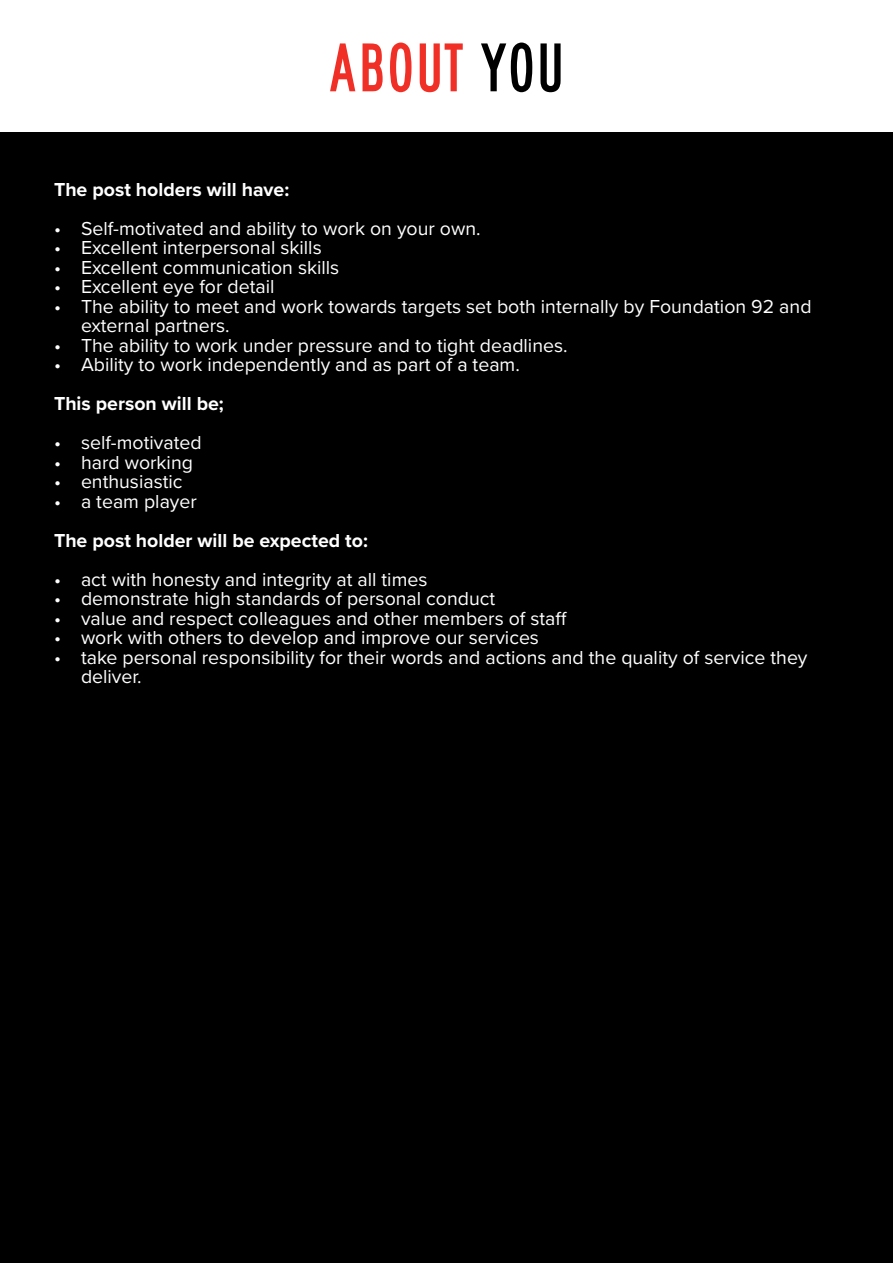
<style>
.page{position:relative;width:893px;height:1263px;background:#fff}
.page>*{position:absolute;margin:0;border:0;box-sizing:border-box;transform-origin:0 0}
.t1{font:71.7px "Saa Series BDOT";color:#f03026}
.t2{font:19.5px/19.5px "Proxima Nova";color:#fff}
.t3{font:700 19.5px "Proxima Nova";color:#fff}
.s1{color:#000}
</style>
<div class="page">
<div style="left:0;top:132px;width:893px;height:1131px;background:#000"></div>
<p class="t1" style="left:328px;top:29px;width:238px">ABOUT <span class="s1">YOU</span></p>
<p class="t3" style="left:54px;top:175px;width:237px">The post holders will have:</p>
<p class="t2" style="left:54px;top:218px;width:428px">• Self-motivated and ability to work on your own.</p>
<p class="t2" style="left:54px;top:237px;width:269px">• Excellent interpersonal skills</p>
<p class="t2" style="left:54px;top:257px;width:287px">• Excellent communication skills</p>
<p class="t2" style="left:54px;top:276px;width:222px">• Excellent eye for detail</p>
<p class="t2" style="left:81px;top:296px;width:732px;text-indent:-27px">• The ability to meet and work towards targets set both internally by Foundation 92 and external partners.</p>
<p class="t2" style="left:54px;top:335px;width:515px">• The ability to work under pressure and to tight deadlines.</p>
<p class="t2" style="left:54px;top:354px;width:467px">• Ability to work independently and as part of a team.</p>
<p class="t3" style="left:54px;top:389px;width:171px">This person will be;</p>
<p class="t2" style="left:54px;top:432px;width:149px">• self-motivated</p>
<p class="t2" style="left:54px;top:452px;width:140px">• hard working</p>
<p class="t2" style="left:54px;top:471px;width:130px">• enthusiastic</p>
<p class="t2" style="left:54px;top:491px;width:144px">• a team player</p>
<p class="t3" style="left:54px;top:526px;width:315px">The post holder will be expected to:</p>
<p class="t2" style="left:54px;top:569px;width:375px">• act with honesty and integrity at all times</p>
<p class="t2" style="left:54px;top:588px;width:443px">• demonstrate high standards of personal conduct</p>
<p class="t2" style="left:54px;top:608px;width:515px">• value and respect colleagues and other members of staff</p>
<p class="t2" style="left:54px;top:627px;width:486px">• work with others to develop and improve our services</p>
<p class="t2" style="left:81px;top:647px;width:728px;text-indent:-27px">• take personal responsibility for their words and actions and the quality of service they deliver.</p>
</div>
